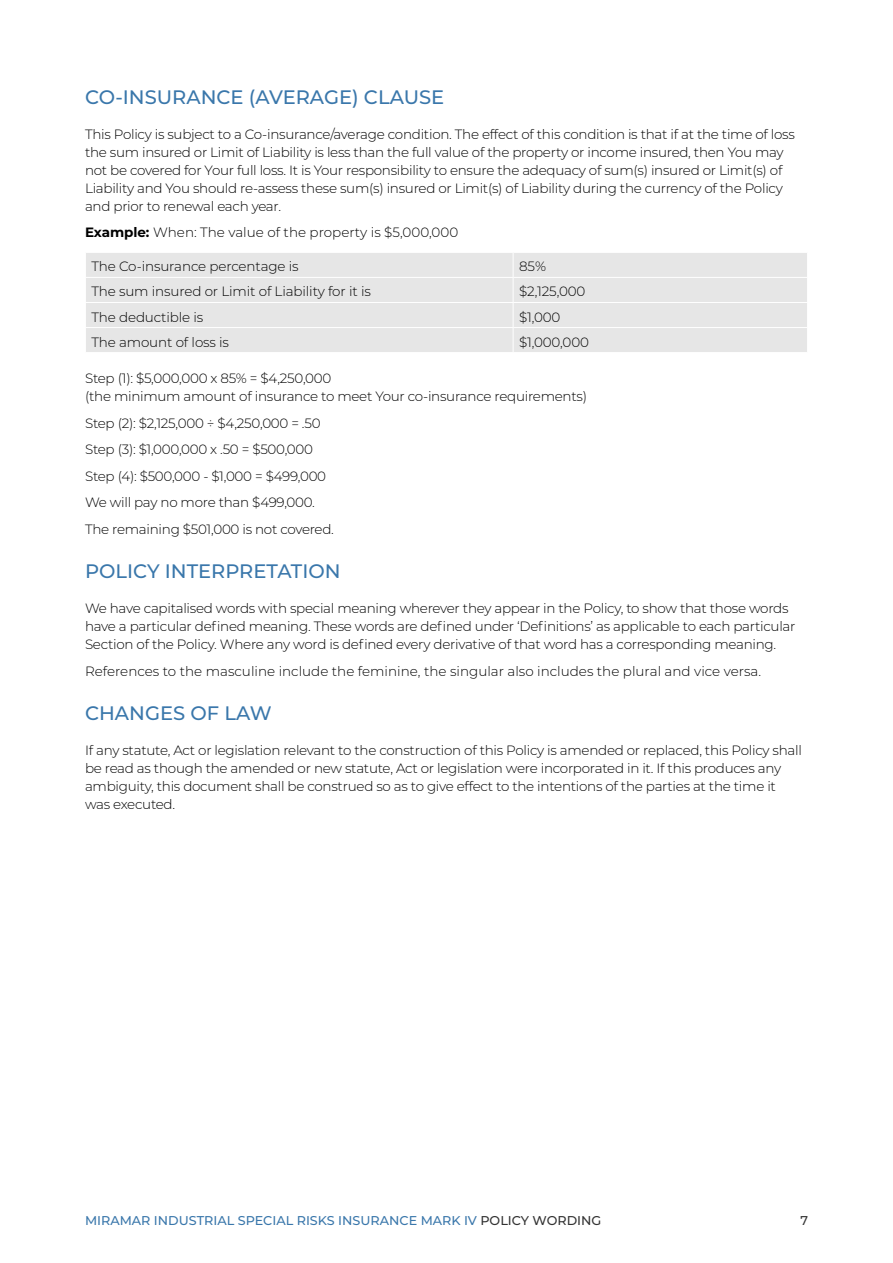
<style>
.page{position:relative;width:893px;height:1263px;background:#fff}
.page>*{position:absolute;margin:0;border:0;box-sizing:border-box;transform-origin:0 0}
.t1{font:500 19.5px "Montserrat";color:#3a77ab}
.t2{font:300 13.5px/18px "Montserrat";letter-spacing:-.02em;color:#000}
.t3{font:300 13.5px "Montserrat";color:#000}
.t4{font:500 12.75px "Montserrat";color:#3a77ab}
.t5{font:500 12.75px "Montserrat";color:#333}
.s1{font-weight:700}
.s2{color:#333}
</style>
<div class="page">
<div style="left:86px;top:253px;width:721px;height:99px;background:#e6e6e6"></div>
<hr style="left:85px;top:277px;width:428px;height:1px;background:#fff">
<hr style="left:513px;top:277px;width:295px;height:1px;background:#fff">
<hr style="left:85px;top:302px;width:428px;height:1px;background:#fff">
<hr style="left:513px;top:302px;width:295px;height:1px;background:#fff">
<hr style="left:85px;top:327px;width:428px;height:1px;background:#fff">
<hr style="left:513px;top:327px;width:295px;height:1px;background:#fff">
<svg style="left:513px;top:253px;width:1px;height:99px"></svg>
<h1 class="t1" style="left:85px;top:83px;width:361px">CO-INSURANCE (AVERAGE) CLAUSE</h1>
<p class="t2" style="left:85px;top:125px;width:711px">This Policy is subject to a Co-insurance/average condition. The effect of this condition is that if at the time of loss the sum insured or Limit of Liability is less than the full value of the property or income insured, then You may not be covered for Your full loss. It is Your responsibility to ensure the adequacy of sum(s) insured or Limit(s) of Liability and You should re-assess these sum(s) insured or Limit(s) of Liability during the currency of the Policy and prior to renewal each year.</p>
<p class="t3" style="left:85px;top:223px;width:375px"><span class="s1">Example:</span> When: The value of the property is $5,000,000</p>
<p class="t2" style="left:91px;top:257px;width:209px">The Co-insurance percentage is</p>
<p class="t2" style="left:519px;top:257px;width:28px">85%</p>
<p class="t2" style="left:91px;top:282px;width:281px">The sum insured or Limit of Liability for it is</p>
<p class="t2" style="left:519px;top:282px;width:68px">$2,125,000</p>
<p class="t2" style="left:91px;top:307px;width:113px">The deductible is</p>
<p class="t2" style="left:519px;top:307px;width:43px">$1,000</p>
<p class="t2" style="left:91px;top:332px;width:139px">The amount of loss is</p>
<p class="t2" style="left:519px;top:332px;width:71px">$1,000,000</p>
<p class="t2" style="left:85px;top:369px;width:503px">Step (1): $5,000,000 x 85% = $4,250,000<br>(the minimum amount of insurance to meet Your co-insurance requirements)</p>
<p class="t2" style="left:85px;top:409px;width:250px;line-height:26.5px">Step (2): $2,125,000 ÷ $4,250,000 = .50<br>Step (3): $1,000,000 x .50 = $500,000<br>Step (4): $500,000 - $1,000 = $499,000<br>We will pay no more than $499,000.<br>The remaining $501,000 is not covered.</p>
<h1 class="t1" style="left:85px;top:558px;width:257px">POLICY INTERPRETATION</h1>
<p class="t2" style="left:85px;top:599px;width:712px">We have capitalised words with special meaning wherever they appear in the Policy, to show that those words have a particular defined meaning. These words are defined under ‘Definitions’ as applicable to each particular<br>Section of the Policy. Where any word is defined every derivative of that word has a corresponding meaning.</p>
<p class="t3" style="left:85px;top:662px;width:677px">References to the masculine include the feminine, the singular also includes the plural and vice versa.</p>
<h1 class="t1" style="left:85px;top:700px;width:188px">CHANGES OF LAW</h1>
<p class="t2" style="left:85px;top:741px;width:718px">If any statute, Act or legislation relevant to the construction of this Policy is amended or replaced, this Policy shall be read as though the amended or new statute, Act or legislation were incorporated in it. If this produces any ambiguity, this document shall be construed so as to give effect to the intentions of the parties at the time it was executed.</p>
<p class="t4" style="left:85px;top:1212px;width:518px">MIRAMAR INDUSTRIAL SPECIAL RISKS INSURANCE MARK IV <span class="s2">POLICY WORDING</span></p>
<p class="t5" style="left:800px;top:1212px;width:9px">7</p>
</div>
